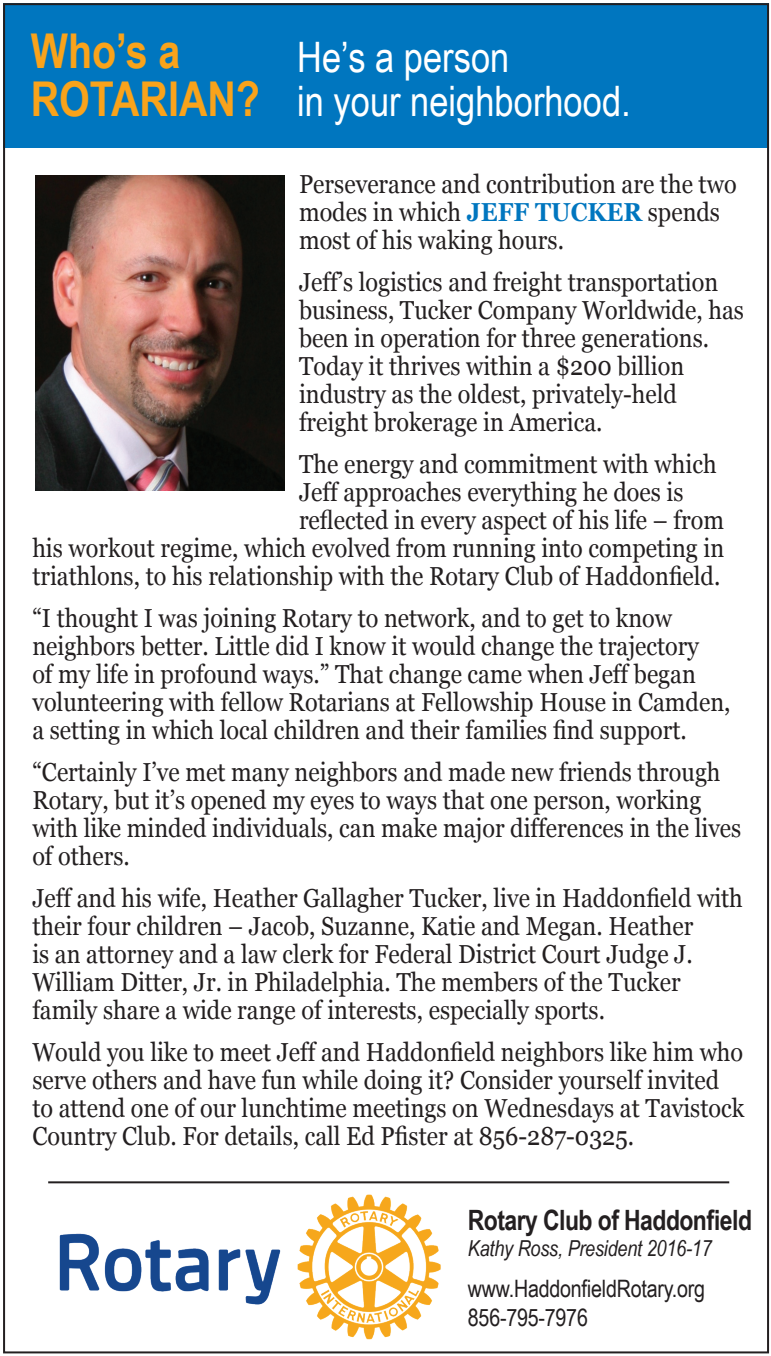
<style>
.page{position:relative;width:771px;height:1356px;background:#fff}
.page>*{position:absolute;margin:0;border:0;box-sizing:border-box;transform-origin:0 0}
.t1{font:700 48px "Arial Narrow";color:#f9a31b}
.t2{font:42px "Arial Narrow";color:#fff}
.t3{font:700 28px "Arial Narrow";letter-spacing:-.02em;color:#231f20}
.t4{font:26px/28px "Georgia";color:#231f20;scale:.9 1}
.t5{font:24px "Arial Narrow";letter-spacing:-.01em;color:#231f20}
.t6{font:italic 22px "Arial Narrow";letter-spacing:-.01em;color:#231f20}
.s1{font-weight:700;color:#0076bf}
</style>
<div class="page">
<div style="left:3px;top:3px;width:765px;height:144px;background:#0076bf"></div>
<hr style="left:48px;top:1181px;width:680px;height:2px;background:#231f20">
<img style="left:59px;top:1194px;width:382px;height:146px">
<img style="left:35px;top:175px;width:249px;height:316px">
<p class="t1" style="left:31px;top:23px;width:151px">Who’s a</p>
<p class="t1" style="left:31px;top:71px;width:230px">ROTARIAN?</p>
<p class="t2" style="left:297px;top:34px;width:213px">He’s a person</p>
<p class="t2" style="left:297px;top:78px;width:335px">in your neighborhood.</p>
<p class="t4" style="left:299px;top:170px;width:487px">Perseverance and contribution are the two modes in which <span class="s1">JEFF TUCKER</span> spends most of his waking hours.</p>
<p class="t4" style="left:299px;top:268px;width:495px">Jeff’s logistics and freight transportation business, Tucker Company Worldwide, has been in operation for three generations.<br>Today it thrives within a $200 billion industry as the oldest, privately-held freight brokerage in America.</p>
<p class="t4" style="left:299px;top:450px;width:465px">The energy and commitment with which</p>
<p class="t4" style="left:299px;top:478px;width:428px">Jeff approaches everything he does is</p>
<p class="t4" style="left:299px;top:506px;width:473px">reflected in every aspect of his life – from</p>
<p class="t4" style="left:32px;top:534px;width:769px">his workout regime, which evolved from running into competing in</p>
<p class="t4" style="left:32px;top:562px;width:765px">triathlons, to his relationship with the Rotary Club of Haddonfield.</p>
<p class="t4" style="left:32px;top:604px;width:776px">“I thought I was joining Rotary to network, and to get to know neighbors better. Little did I know it would change the trajectory<br>of my life in profound ways.” That change came when Jeff began volunteering with fellow Rotarians at Fellowship House in Camden, a setting in which local children and their families find support.</p>
<p class="t4" style="left:32px;top:758px;width:788px">“Certainly I’ve met many neighbors and made new friends through Rotary, but it’s opened my eyes to ways that one person, working with like minded individuals, can make major differences in the lives of others.</p>
<p class="t4" style="left:32px;top:884px;width:790px">Jeff and his wife, Heather Gallagher Tucker, live in Haddonfield with their four children – Jacob, Suzanne, Katie and Megan. Heather<br>is an attorney and a law clerk for Federal District Court Judge J.<br>William Ditter, Jr. in Philadelphia. The members of the Tucker family share a wide range of interests, especially sports.</p>
<p class="t4" style="left:32px;top:1038px;width:792px">Would you like to meet Jeff and Haddonfield neighbors like him who serve others and have fun while doing it? Consider yourself invited to attend one of our lunchtime meetings on Wednesdays at Tavistock Country Club. For details, call Ed Pfister at 856-287-0325.</p>
<p class="t3" style="left:467px;top:1203px;width:285px">Rotary Club of Haddonfield</p>
<p class="t6" style="left:467px;top:1236px;width:245px">Kathy Ross, President 2016-17</p>
<p class="t5" style="left:467px;top:1274px;width:238px">www.HaddonfieldRotary.org</p>
<p class="t5" style="left:467px;top:1303px;width:121px">856-795-7976</p>
</div>
